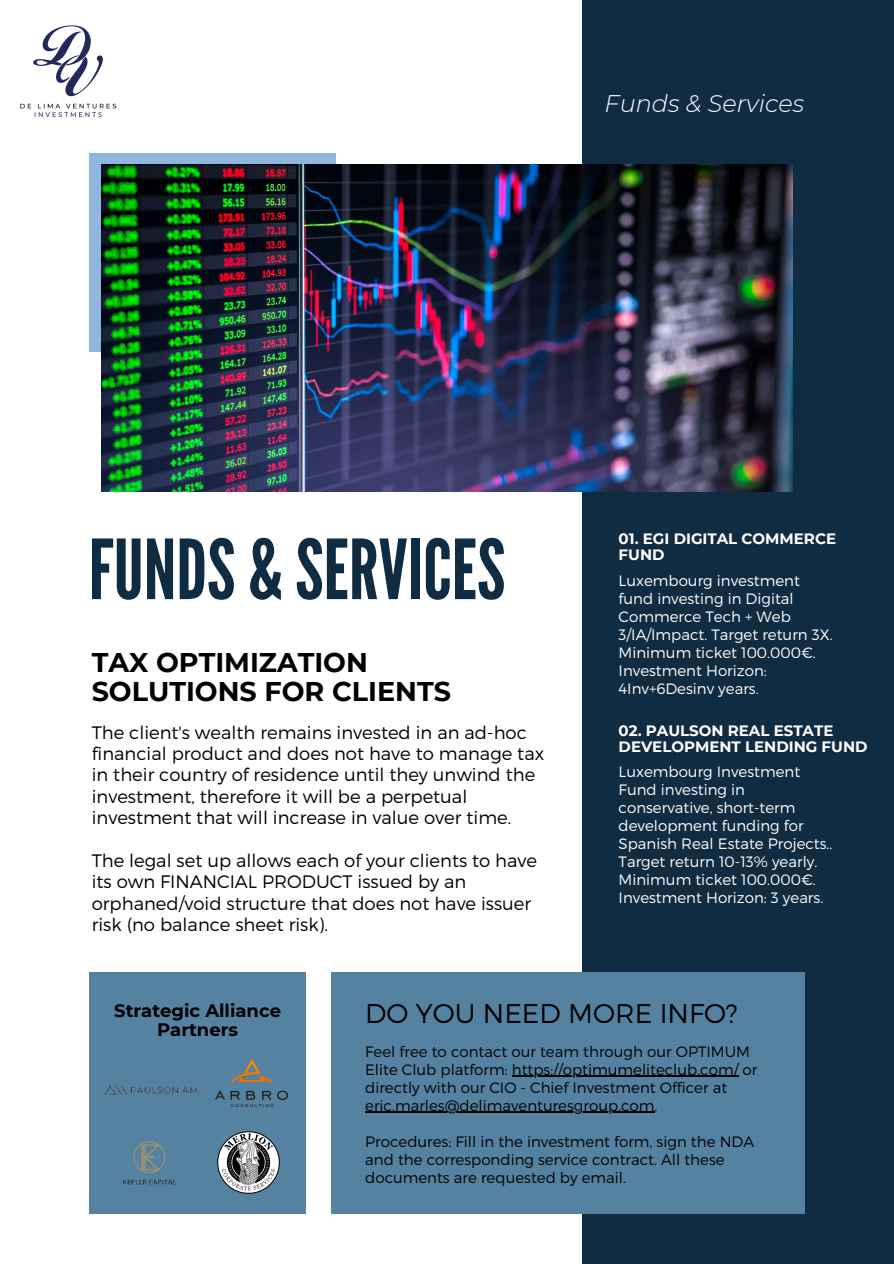
<style>
.page{position:relative;width:894px;height:1264px;background:#fff}
.page>*{position:absolute;margin:0;border:0;box-sizing:border-box;transform-origin:0 0}
.t1{font:82.5px "League Gothic";color:#102c43}
.t2{font:700 27px/29.2px "Montserrat";color:#000}
.t3{font:300 27px "Montserrat";color:#000}
.t4{font:italic 300 24px "Montserrat";color:#fff}
.t5{font:300 18px/21.3px "Montserrat";color:#000}
.t6{font:700 18px/19.2px "Montserrat";color:#000;text-align:center}
.t7{font:300 15px/18px "Montserrat";color:#fff}
.t8{font:300 15px/18px "Montserrat";color:#000}
.t9{font:700 15px/15.8px "Montserrat";color:#fff}
</style>
<div class="page">
<div style="left:581px;top:0;width:312px;height:1263px;background:#102c43"></div>
<div style="left:89px;top:154px;width:246px;height:198px;background:#8fb7dd"></div>
<img style="left:101px;top:164px;width:691px;height:328px">
<div style="left:89px;top:972px;width:217px;height:242px;background:#5582a1"></div>
<div style="left:331px;top:972px;width:473px;height:242px;background:#5582a1"></div>
<img style="left:20px;top:25px;width:97px;height:92px">
<img style="left:216px;top:1059px;width:72px;height:47px">
<img style="left:104px;top:1084px;width:94px;height:12px">
<img style="left:217px;top:1131px;width:63px;height:63px">
<img style="left:123px;top:1141px;width:53px;height:44px">
<hr style="left:511px;top:1075px;width:227px;height:1px;background:#000">
<hr style="left:365px;top:1111px;width:289px;height:1px;background:#000">
<h6 class="t4" style="left:604px;top:89px;width:201px">Funds &amp; Services</h6>
<p class="t1" style="left:89px;top:522px;width:418px">FUNDS &amp; SERVICES</p>
<h6 class="t2" style="left:92px;top:647px;width:360px">TAX OPTIMIZATION<br>SOLUTIONS FOR CLIENTS</h6>
<h1 class="t5" style="left:92px;top:720px;width:454px">The client's wealth remains invested in an ad-hoc financial product and does not have to manage tax in their country of residence until they unwind the investment, therefore it will be a perpetual investment that will increase in value over time.</h1>
<h2 class="t5" style="left:92px;top:848px;width:446px">The legal set up allows each of your clients to have its own FINANCIAL PRODUCT issued by an orphaned/void structure that does not have issuer risk (no balance sheet risk).</h2>
<p class="t9" style="left:618px;top:531px;width:219px">01. EGI DIGITAL COMMERCE<br>FUND</p>
<p class="t7" style="left:618px;top:570px;width:215px">Luxembourg investment fund investing in Digital<br>Commerce Tech + Web<br>3/IA/Impact. Target return 3X.<br>Minimum ticket 100.000€.<br>Investment Horizon:<br>4Inv+6Desinv years.</p>
<p class="t9" style="left:618px;top:723px;width:250px">02. PAULSON REAL ESTATE<br>DEVELOPMENT LENDING FUND</p>
<p class="t7" style="left:618px;top:761px;width:215px">Luxembourg Investment<br>Fund investing in conservative, short-term development funding for<br>Spanish Real Estate Projects..<br>Target return 10-13% yearly.<br>Minimum ticket 100.000€.<br>Investment Horizon: 3 years.</p>
<h5 class="t6" style="left:114px;top:1001px;width:168px">Strategic Alliance<br>Partners</h5>
<h2 class="t3" style="left:365px;top:995px;width:374px">DO YOU NEED MORE INFO?</h2>
<h3 class="t8" style="left:365px;top:1041px;width:393px">Feel free to contact our team through our OPTIMUM<br>Elite Club platform: https://optimumeliteclub.com/ or</h3>
<p class="t8" style="left:365px;top:1077px;width:363px">directly with our CIO - Chief Investment Officer at</p>
<p class="t8" style="left:365px;top:1095px;width:294px">eric.marles@delimaventuresgroup.com.</p>
<p class="t8" style="left:365px;top:1131px;width:390px">Procedures: Fill in the investment form, sign the NDA and the corresponding service contract. All these documents are requested by email.</p>
</div>
